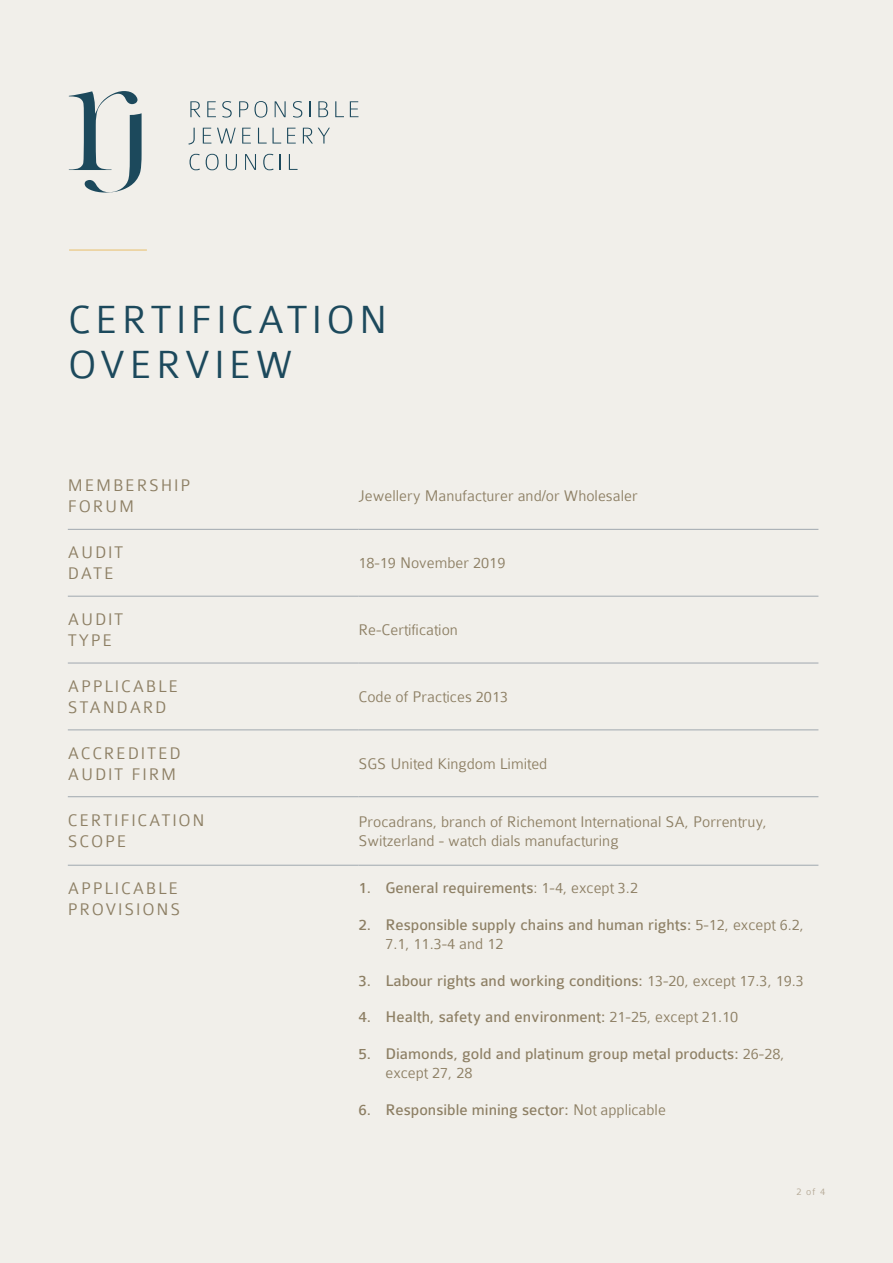
<style>
.page{position:relative;width:893px;height:1263px;background:#f1efea}
.page>*{position:absolute;margin:0;border:0;box-sizing:border-box;transform-origin:0 0}
.t1{font:300 42px/45px "Colaborate";letter-spacing:.1em;color:#1c495c}
.t2{font:300 18px/21px "Colaborate";letter-spacing:.1em;color:#8d7f64}
.t3{font:16.5px/19.5px "Colaborate";color:#8d7f64}
.t4{font:300 16.5px/19.5px "Colaborate";color:#8d7f64}
.t5{font:300 10.5px "Colaborate";color:#b5a996}
.s1{font-weight:300}
</style>
<div class="page">
<hr style="left:69px;top:249px;width:78px;height:2px;background:#e9c378">
<svg style="left:68px;top:96px;width:291px;height:75px"></svg>
<svg style="left:69px;top:91px;width:73px;height:102px"></svg>
<svg style="left:190px;top:101px;width:10px;height:16px"></svg>
<svg style="left:207px;top:101px;width:9px;height:16px"></svg>
<svg style="left:222px;top:101px;width:10px;height:17px"></svg>
<svg style="left:239px;top:101px;width:9px;height:16px"></svg>
<svg style="left:254px;top:101px;width:13px;height:17px"></svg>
<svg style="left:275px;top:101px;width:11px;height:16px"></svg>
<svg style="left:293px;top:101px;width:9px;height:17px"></svg>
<svg style="left:309px;top:101px;width:2px;height:16px"></svg>
<svg style="left:318px;top:101px;width:10px;height:16px"></svg>
<svg style="left:335px;top:101px;width:9px;height:16px"></svg>
<svg style="left:350px;top:101px;width:8px;height:16px"></svg>
<svg style="left:188px;top:128px;width:7px;height:17px"></svg>
<svg style="left:203px;top:128px;width:8px;height:16px"></svg>
<svg style="left:217px;top:128px;width:19px;height:16px"></svg>
<svg style="left:242px;top:128px;width:9px;height:16px"></svg>
<svg style="left:258px;top:128px;width:23px;height:16px"></svg>
<svg style="left:287px;top:128px;width:9px;height:16px"></svg>
<svg style="left:303px;top:128px;width:27px;height:16px"></svg>
<svg style="left:190px;top:154px;width:10px;height:16px"></svg>
<svg style="left:206px;top:154px;width:13px;height:16px"></svg>
<svg style="left:226px;top:154px;width:11px;height:16px"></svg>
<svg style="left:245px;top:154px;width:11px;height:16px"></svg>
<svg style="left:263px;top:154px;width:11px;height:16px"></svg>
<svg style="left:280px;top:154px;width:1px;height:16px"></svg>
<svg style="left:289px;top:154px;width:9px;height:16px"></svg>
<hr style="left:68px;top:529px;width:290px;height:1px;background:#a0a8af">
<hr style="left:358px;top:529px;width:460px;height:1px;background:#a0a8af">
<hr style="left:68px;top:596px;width:290px;height:1px;background:#a0a8af">
<hr style="left:358px;top:596px;width:460px;height:1px;background:#a0a8af">
<hr style="left:68px;top:663px;width:290px;height:1px;background:#a0a8af">
<hr style="left:358px;top:663px;width:460px;height:1px;background:#a0a8af">
<hr style="left:68px;top:730px;width:290px;height:1px;background:#a0a8af">
<hr style="left:358px;top:730px;width:460px;height:1px;background:#a0a8af">
<hr style="left:68px;top:796px;width:290px;height:1px;background:#a0a8af">
<hr style="left:358px;top:796px;width:460px;height:1px;background:#a0a8af">
<hr style="left:68px;top:865px;width:290px;height:1px;background:#a0a8af">
<hr style="left:358px;top:865px;width:460px;height:1px;background:#a0a8af">
<h1 class="t1" style="left:68px;top:298px;width:321px">CERTIFICATION<br>OVERVIEW</h1>
<p class="t2" style="left:68px;top:475px;width:124px">MEMBERSHIP<br>FORUM</p>
<p class="t4" style="left:358px;top:486px;width:281px">Jewellery Manufacturer and/or Wholesaler</p>
<p class="t2" style="left:68px;top:542px;width:57px">AUDIT<br>DATE</p>
<p class="t4" style="left:358px;top:553px;width:148px">18-19 November 2019</p>
<p class="t2" style="left:68px;top:609px;width:57px">AUDIT<br>TYPE</p>
<p class="t4" style="left:358px;top:620px;width:101px">Re-Certification</p>
<p class="t2" style="left:68px;top:676px;width:112px">APPLICABLE<br>STANDARD</p>
<p class="t4" style="left:358px;top:687px;width:151px">Code of Practices 2013</p>
<p class="t2" style="left:68px;top:742px;width:114px">ACCREDITED<br>AUDIT FIRM</p>
<p class="t4" style="left:358px;top:754px;width:190px">SGS United Kingdom Limited</p>
<p class="t2" style="left:68px;top:810px;width:138px">CERTIFICATION<br>SCOPE</p>
<p class="t4" style="left:358px;top:812px;width:410px">Procadrans, branch of Richemont International SA, Porrentruy,<br>Switzerland - watch dials manufacturing</p>
<p class="t2" style="left:68px;top:878px;width:114px">APPLICABLE<br>PROVISIONS</p>
<p class="t3" style="left:358px;top:878px;width:281px">1. General requirements<span class="s1">: 1-4, except 3.2</span></p>
<p class="t3" style="left:385px;top:915px;width:420px;text-indent:-27px">2. Responsible supply chains and human rights: <span class="s1">5-12, except 6.2,<br>7.1, 11.3-4 and 12</span></p>
<p class="t3" style="left:358px;top:971px;width:447px">3. Labour rights and working conditions: <span class="s1">13-20, except 17.3, 19.3</span></p>
<p class="t3" style="left:358px;top:1007px;width:381px">4. Health, safety and environment: <span class="s1">21-25, except 21.10</span></p>
<p class="t3" style="left:385px;top:1044px;width:401px;text-indent:-27px">5. Diamonds, gold and platinum group metal products: <span class="s1">26-28, except 27, 28</span></p>
<p class="t3" style="left:358px;top:1100px;width:309px">6. Responsible mining sector: <span class="s1">Not applicable</span></p>
<p class="t5" style="left:796px;top:1186px;width:30px">2 of 4</p>
</div>
